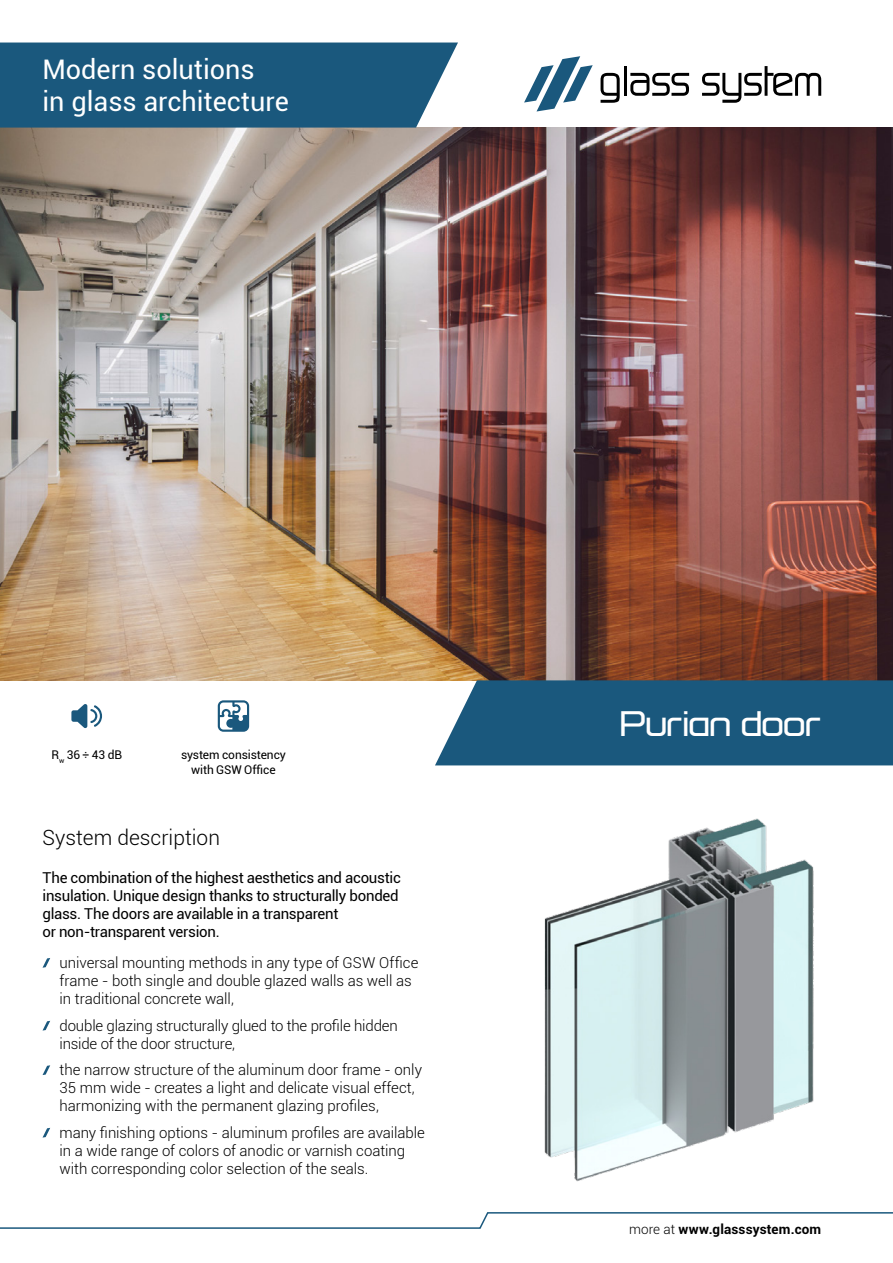
<style>
.page{position:relative;width:893px;height:1263px;background:#fff}
.page>*{position:absolute;margin:0;border:0;box-sizing:border-box;transform-origin:0 0}
.t1{font:42px "Formation Sans Regular PL";color:#fff}
.t2{font:27px/32.4px "Roboto";color:#fff}
.t3{font:300 21px "Roboto";color:#000}
.Paragraph_Style_1{font:300 15px/18px "Roboto";letter-spacing:-.005em;color:#000}
.Paragraph_Style_1-2{font:15px/18px "Roboto";letter-spacing:-.015em;color:#000}
.t4{font:700 13.5px "Roboto";letter-spacing:.01em;color:#000}
.piktogramy{font:12px "Roboto";letter-spacing:-.01em;color:#000}
.s1{font-weight:300}
</style>
<div class="page">
<img style="left:544px;top:818px;width:270px;height:364px">
<svg style="left:43px;top:958px;width:7px;height:10px"></svg>
<svg style="left:43px;top:1021px;width:7px;height:9px"></svg>
<svg style="left:43px;top:1065px;width:7px;height:10px"></svg>
<svg style="left:43px;top:1128px;width:7px;height:9px"></svg>
<img style="left:0;top:128px;width:893px;height:552px">
<div style="left:435px;top:680px;width:458px;height:85px;background:#1a587d"></div>
<svg style="left:71px;top:704px;width:31px;height:24px"></svg>
<svg style="left:218px;top:700px;width:31px;height:32px"></svg>
<div style="left:0;top:43px;width:458px;height:85px;background:#1a587d"></div>
<svg style="left:524px;top:56px;width:69px;height:55px"></svg>
<svg style="left:601px;top:73px;width:19px;height:30px"></svg>
<hr style="left:624px;top:66px;width:2px;height:30px;background:#000">
<svg style="left:630px;top:73px;width:59px;height:23px"></svg>
<svg style="left:702px;top:66px;width:119px;height:37px"></svg>
<svg style="left:0;top:1212px;width:893px;height:17px"></svg>
<h2 class="t2" style="left:43px;top:52px;width:248px">Modern solutions<br>in glass architecture</h2>
<p class="piktogramy" style="left:51px;top:747px;width:72px">R<sub>w</sub> 36 ÷ 43 dB</p>
<p class="piktogramy" style="left:181px;top:747px;width:106px">system consistency</p>
<p class="piktogramy" style="left:191px;top:761px;width:86px">with GSW Office</p>
<p class="t3" style="left:43px;top:823px;width:179px">System description</p>
<p class="Paragraph_Style_1-2" style="left:43px;top:868px;width:360px">The combination of the highest aesthetics and acoustic insulation. Unique design thanks to structurally bonded glass. The doors are available in a transparent<br>or non-transparent version.</p>
<p class="Paragraph_Style_1" style="left:60px;top:953px;width:360px">universal mounting methods in any type of GSW Office frame - both single and double glazed walls as well as in traditional concrete wall,</p>
<p class="Paragraph_Style_1" style="left:60px;top:1016px;width:340px">double glazing structurally glued to the profile hidden inside of the door structure,</p>
<p class="Paragraph_Style_1" style="left:60px;top:1060px;width:364px">the narrow structure of the aluminum door frame - only<br>35 mm wide - creates a light and delicate visual effect, harmonizing with the permanent glazing profiles,</p>
<p class="Paragraph_Style_1" style="left:60px;top:1123px;width:367px">many finishing options - aluminum profiles are available in a wide range of colors of anodic or varnish coating with corresponding color selection of the seals.</p>
<p class="t1" style="left:620px;top:694px;width:202px">Purian door</p>
<p class="t4" style="left:629px;top:1220px;width:194px"><span class="s1">more at</span> www.glasssystem.com</p>
</div>
